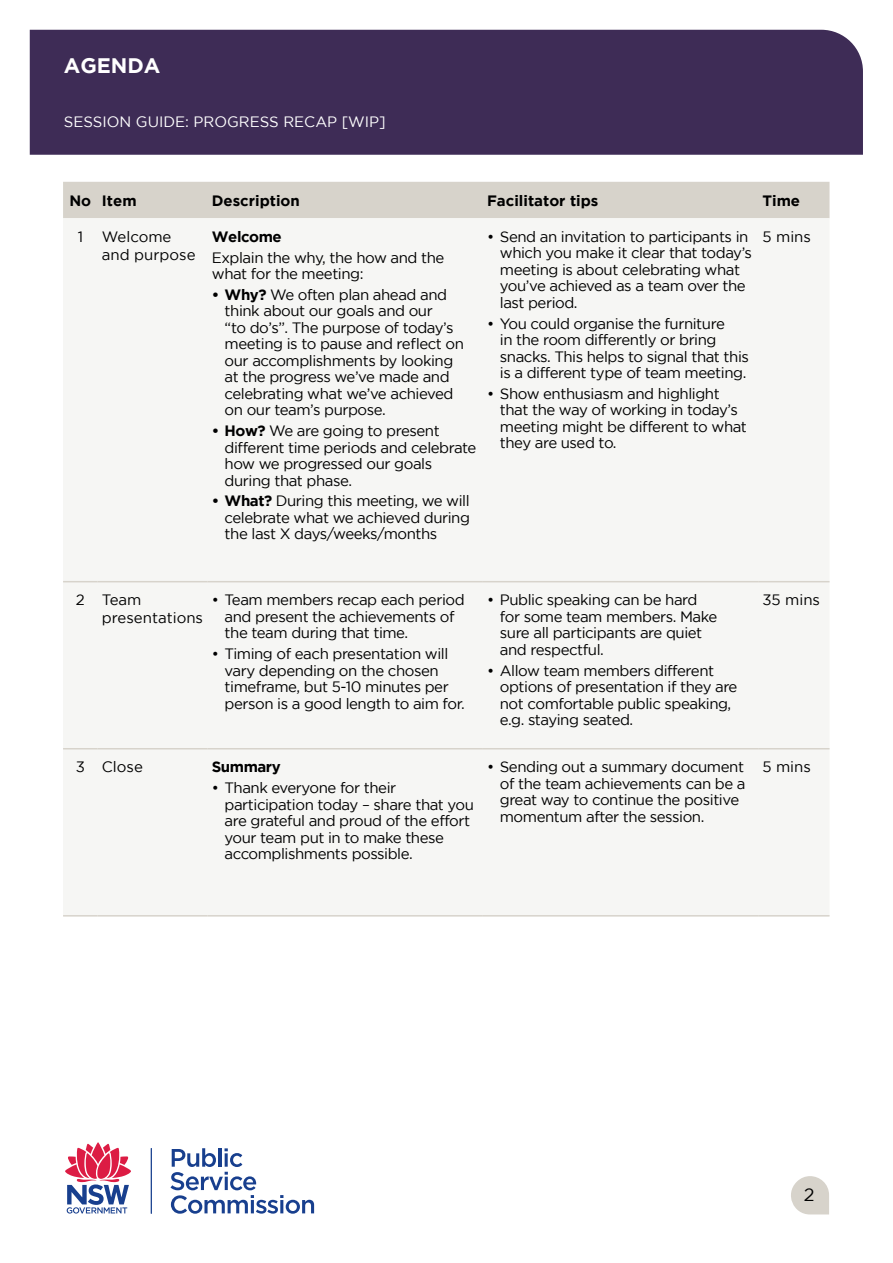
<style>
.page{position:relative;width:893px;height:1263px;background:#fff}
.page>*{position:absolute;margin:0;border:0;box-sizing:border-box;transform-origin:0 0}
.t1{font:700 21px "Gotham";color:#fff}
.t2{font:18px "Gotham";color:#000}
.t3{font:15px/16.5px "Gotham";letter-spacing:-.03em;color:#000}
.t4{font:700 15px "Gotham";color:#000}
.t5{font:15px/18px "Gotham";color:#000}
.t6{font:15px "Gotham";color:#fff}
.t7{font:700 15px "Gotham";letter-spacing:-.03em;color:#000}
.s1{font-weight:700}
</style>
<div class="page">
<div style="left:30px;top:30px;width:833px;height:125px;background:#3e2c56"></div>
<svg style="left:791px;top:1176px;width:38px;height:38px"></svg>
<hr style="left:151px;top:1148px;width:1px;height:66px;background:#183f8e">
<svg style="left:65px;top:1142px;width:66px;height:71px"></svg>
<svg style="left:170px;top:1148px;width:144px;height:66px"></svg>
<div style="left:63px;top:182px;width:766px;height:36px;background:#d7d3cb"></div>
<div style="left:63px;top:218px;width:766px;height:363px;background:#f6f6f4"></div>
<div style="left:63px;top:582px;width:766px;height:333px;background:#f6f6f4"></div>
<hr style="left:63px;top:581px;width:35px;height:1px;background:#d7d3cb">
<hr style="left:98px;top:581px;width:110px;height:1px;background:#d7d3cb">
<hr style="left:208px;top:581px;width:275px;height:1px;background:#d7d3cb">
<hr style="left:483px;top:581px;width:275px;height:1px;background:#d7d3cb">
<hr style="left:758px;top:581px;width:71px;height:1px;background:#d7d3cb">
<hr style="left:63px;top:748px;width:35px;height:1px;background:#d7d3cb">
<hr style="left:98px;top:748px;width:110px;height:1px;background:#d7d3cb">
<hr style="left:208px;top:748px;width:275px;height:1px;background:#d7d3cb">
<hr style="left:483px;top:748px;width:275px;height:1px;background:#d7d3cb">
<hr style="left:758px;top:748px;width:71px;height:1px;background:#d7d3cb">
<hr style="left:63px;top:915px;width:35px;height:1px;background:#d7d3cb">
<hr style="left:98px;top:915px;width:110px;height:1px;background:#d7d3cb">
<hr style="left:208px;top:915px;width:275px;height:1px;background:#d7d3cb">
<hr style="left:483px;top:915px;width:275px;height:1px;background:#d7d3cb">
<hr style="left:758px;top:915px;width:71px;height:1px;background:#d7d3cb">
<h1 class="t1" style="left:64px;top:54px;width:98px">AGENDA</h1>
<p class="t6" style="left:64px;top:113px;width:324px">SESSION GUIDE: PROGRESS RECAP [WIP]</p>
<p class="t4" style="left:69px;top:191px;width:69px">No Item</p>
<p class="t4" style="left:212px;top:191px;width:90px">Description</p>
<p class="t4" style="left:487px;top:191px;width:113px">Facilitator tips</p>
<p class="t4" style="left:762px;top:191px;width:39px">Time</p>
<p class="t3" style="left:78px;top:228px;width:7px">1</p>
<p class="t5" style="left:102px;top:227px;width:95px">Welcome and purpose</p>
<p class="t7" style="left:212px;top:228px;width:71px">Welcome</p>
<p class="t3" style="left:500px;top:228px;width:254px;text-indent:-13px">• Send an invitation to participants in which you make it clear that today’s meeting is about celebrating what you’ve achieved as a team over the last period.</p>
<p class="t3" style="left:500px;top:315px;width:251px;text-indent:-13px">• You could organise the furniture<br>in the room differently or bring snacks. This helps to signal that this is a different type of team meeting.</p>
<p class="t3" style="left:500px;top:385px;width:249px;text-indent:-13px">• Show enthusiasm and highlight that the way of working in today’s meeting might be different to what they are used to.</p>
<p class="t3" style="left:762px;top:228px;width:50px">5 mins</p>
<p class="t3" style="left:212px;top:249px;width:234px">Explain the why, the how and the what for the meeting:</p>
<p class="t3" style="left:225px;top:286px;width:241px;text-indent:-13px"><span class="s1">• Why?</span> We often plan ahead and think about our goals and our<br>“to do’s”. The purpose of today’s meeting is to pause and reflect on our accomplishments by looking at the progress we’ve made and celebrating what we’ve achieved on our team’s purpose.</p>
<p class="t3" style="left:225px;top:422px;width:253px;text-indent:-13px"><span class="s1">• How?</span> We are going to present different time periods and celebrate how we progressed our goals during that phase.</p>
<p class="t3" style="left:225px;top:493px;width:247px;text-align:justify;text-indent:-13px"><span class="s1">• What?</span> During this meeting, we will celebrate what we achieved during the last X days/weeks/months</p>
<p class="t5" style="left:102px;top:591px;width:103px;text-indent:-26px">2 Team presentations</p>
<p class="t3" style="left:225px;top:591px;width:242px;text-indent:-13px">• Team members recap each period and present the achievements of the team during that time.</p>
<p class="t3" style="left:225px;top:645px;width:242px;text-indent:-13px">• Timing of each presentation will vary depending on the chosen timeframe, but 5-10 minutes per person is a good length to aim for.</p>
<p class="t3" style="left:76px;top:759px;width:69px">3 Close</p>
<p class="t7" style="left:212px;top:758px;width:70px">Summary</p>
<p class="t3" style="left:225px;top:779px;width:251px;text-indent:-13px">• Thank everyone for their participation today – share that you are grateful and proud of the effort your team put in to make these accomplishments possible.</p>
<p class="t3" style="left:500px;top:591px;width:219px;text-indent:-13px">• Public speaking can be hard for some team members. Make sure all participants are quiet and respectful.</p>
<p class="t3" style="left:500px;top:662px;width:239px;text-indent:-13px">• Allow team members different options of presentation if they are not comfortable public speaking, e.g. staying seated.</p>
<p class="t3" style="left:762px;top:591px;width:59px">35 mins</p>
<p class="t3" style="left:500px;top:759px;width:247px;text-indent:-13px">• Sending out a summary document of the team achievements can be a great way to continue the positive momentum after the session.</p>
<p class="t3" style="left:762px;top:759px;width:50px">5 mins</p>
<p class="t2" style="left:804px;top:1184px;width:12px">2</p>
</div>
